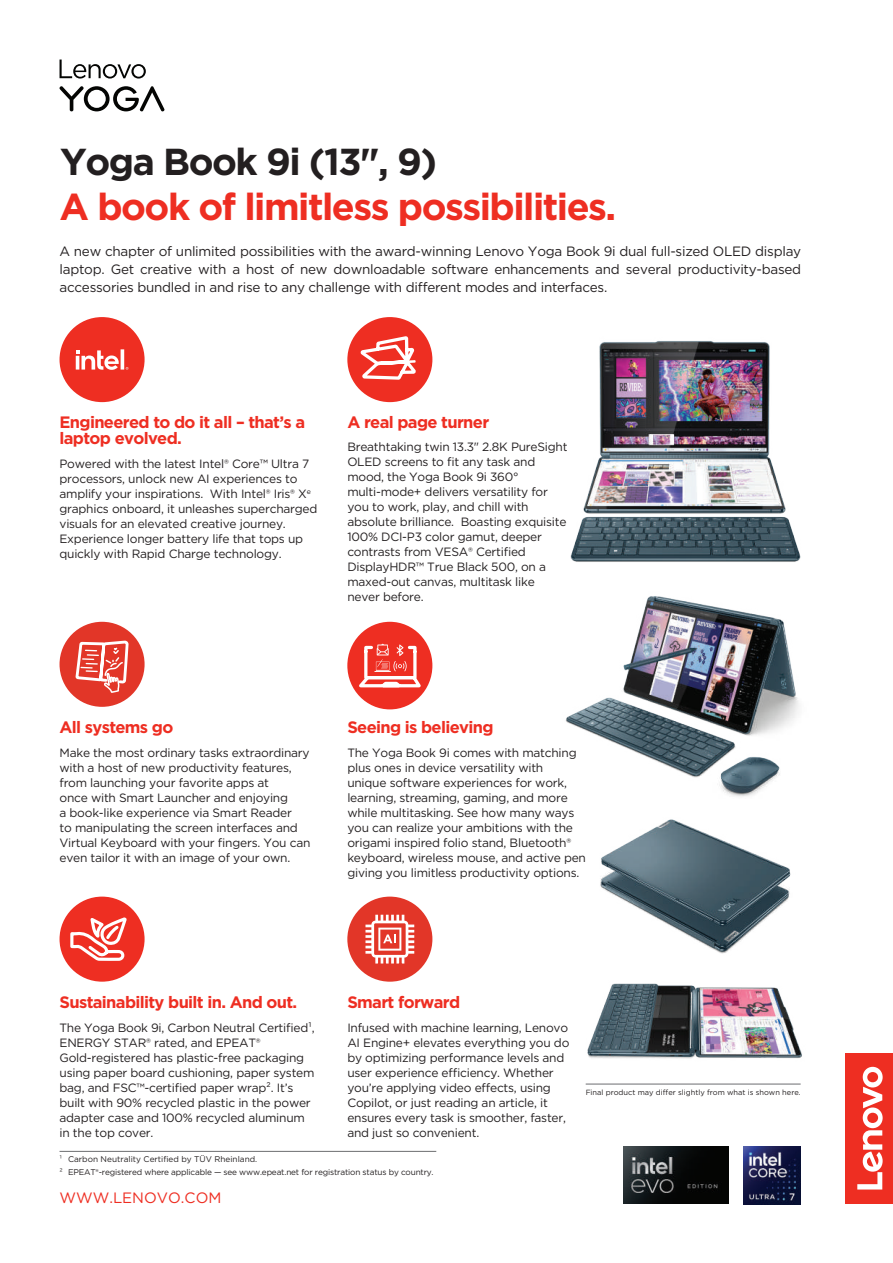
<style>
.page{position:relative;width:893px;height:1263px;background:#fff}
.page>*{position:absolute;margin:0;border:0;box-sizing:border-box;transform-origin:0 0}
.t1{font:700 37.5px "Gotham";letter-spacing:-.04em;color:#ee2e22}
.t2{font:700 37.5px "Gotham";letter-spacing:-.04em;color:#231f20}
.t3{font:700 16.5px/16.5px "Gotham";letter-spacing:-.04em;color:#ee2e22}
.t4{font:15px "Gotham";color:#ee2e22}
.t5{font:13.5px/18px "Gotham";letter-spacing:-.02em;color:#231f20;text-align:justify}
.t6{font:12px/15px "Gotham";letter-spacing:-.02em;color:#231f20}
.t7{font:8.25px/12.9px "Gotham";letter-spacing:-.02em;color:#231f20}
.t8{font:7.5px "Gotham";color:#231f20}
</style>
<div class="page">
<img style="left:600px;top:822px;width:191px;height:132px">
<div style="left:846px;top:1053px;width:47px;height:150px;background:#ee2e22"></div>
<svg style="left:857px;top:1067px;width:26px;height:122px"></svg>
<svg style="left:60px;top:60px;width:86px;height:19px"></svg>
<svg style="left:59px;top:86px;width:106px;height:25px"></svg>
<div style="left:59px;top:317px;width:86px;height:85px;background:#ee2e22;border-radius:50%"></div>
<svg style="left:76px;top:349px;width:52px;height:21px"></svg>
<div style="left:347px;top:317px;width:85px;height:85px;background:#ee2e22;border-radius:50%"></div>
<svg style="left:357px;top:317px;width:62px;height:63px"></svg>
<img style="left:623px;top:1147px;width:106px;height:56px">
<img style="left:743px;top:1147px;width:58px;height:57px">
<hr style="left:60px;top:1151px;width:376px;height:1px;background:#6c6d70">
<div style="left:347px;top:622px;width:85px;height:87px;background:#ee2e22;border-radius:50%"></div>
<svg style="left:354px;top:644px;width:67px;height:46px"></svg>
<div style="left:60px;top:896px;width:85px;height:86px;background:#ee2e22;border-radius:50%"></div>
<svg style="left:70px;top:917px;width:57px;height:44px"></svg>
<div style="left:60px;top:622px;width:85px;height:85px;background:#e23628;border-radius:50%"></div>
<svg style="left:75px;top:640px;width:55px;height:67px"></svg>
<div style="left:347px;top:896px;width:85px;height:86px;background:#e23628;border-radius:50%"></div>
<svg style="left:365px;top:915px;width:49px;height:48px"></svg>
<img style="left:578px;top:341px;width:216px;height:193px">
<img style="left:565px;top:534px;width:236px;height:288px">
<img style="left:587px;top:983px;width:215px;height:76px">
<hr style="left:586px;top:1084px;width:215px;height:1px;background:#6c6d70">
<h1 class="t2" style="left:60px;top:137px;width:379px">Yoga Book 9i (13", 9)</h1>
<h1 class="t1" style="left:60px;top:182px;width:558px">A book of limitless possibilities.</h1>
<p class="t5" style="left:60px;top:242px;width:743px">A new chapter of unlimited possibilities with the award-winning Lenovo Yoga Book 9i dual full-sized OLED display laptop. Get creative with a host of new downloadable software enhancements and several productivity-based accessories bundled in and rise to any challenge with different modes and interfaces.</p>
<h2 class="t3" style="left:60px;top:414px;width:247px">Engineered to do it all – that’s a laptop evolved.</h2>
<p class="t6" style="left:60px;top:456px;width:259px">Powered with the latest Intel® Core™ Ultra 7 processors, unlock new AI experiences to amplify your inspirations. With Intel® Iris® X<sup>e </sup>graphics onboard, it unleashes supercharged visuals for an elevated creative journey.<br>Experience longer battery life that tops up quickly with Rapid Charge technology.</p>
<h2 class="t3" style="left:347px;top:414px;width:143px">A real page turner</h2>
<p class="t6" style="left:347px;top:439px;width:222px">Breathtaking twin 13.3" 2.8K PureSight<br>OLED screens to fit any task and mood, the Yoga Book 9i 360° multi-mode+ delivers versatility for you to work, play, and chill with absolute brilliance. Boasting exquisite<br>100% DCI-P3 color gamut, deeper contrasts from VESA® Certified<br>DisplayHDR™ True Black 500, on a maxed-out canvas, multitask like never before.</p>
<h2 class="t3" style="left:60px;top:719px;width:115px">All systems go</h2>
<p class="t6" style="left:60px;top:745px;width:252px">Make the most ordinary tasks extraordinary with a host of new productivity features, from launching your favorite apps at<br>once with Smart Launcher and enjoying<br>a book-like experience via Smart Reader<br>to manipulating the screen interfaces and Virtual Keyboard with your fingers. You can even tailor it with an image of your own.</p>
<h2 class="t3" style="left:347px;top:719px;width:148px">Seeing is believing</h2>
<p class="t6" style="left:347px;top:745px;width:240px">The Yoga Book 9i comes with matching plus ones in device versatility with<br>unique software experiences for work, learning, streaming, gaming, and more while multitasking. See how many ways you can realize your ambitions with the origami inspired folio stand, Bluetooth® keyboard, wireless mouse, and active pen giving you limitless productivity options.</p>
<h2 class="t3" style="left:60px;top:994px;width:239px">Sustainability built in. And out.</h2>
<p class="t6" style="left:60px;top:1019px;width:257px">The Yoga Book 9i, Carbon Neutral Certified¹, ENERGY STAR® rated, and EPEAT® Gold-registered has plastic-free packaging using paper board cushioning, paper system bag, and FSC™-certified paper wrap². It’s built with 90% recycled plastic in the power adapter case and 100% recycled aluminum in the top cover.</p>
<h2 class="t3" style="left:347px;top:994px;width:114px">Smart forward</h2>
<p class="t6" style="left:347px;top:1019px;width:224px">Infused with machine learning, Lenovo AI Engine+ elevates everything you do by optimizing performance levels and user experience efficiency. Whether you’re applying video effects, using Copilot, or just reading an article, it ensures every task is smoother, faster, and just so convenient.</p>
<p class="t8" style="left:586px;top:1087px;width:216px">Final product may differ slightly from what is shown here.</p>
<p class="t7" style="left:60px;top:1153px;width:376px">¹ Carbon Neutrality Certified by TÜV Rheinland.<br>² EPEAT®-registered where applicable — see www.epeat.net for registration status by country.</p>
<p class="t4" style="left:60px;top:1188px;width:163px">WWW.LENOVO.COM</p>
</div>
